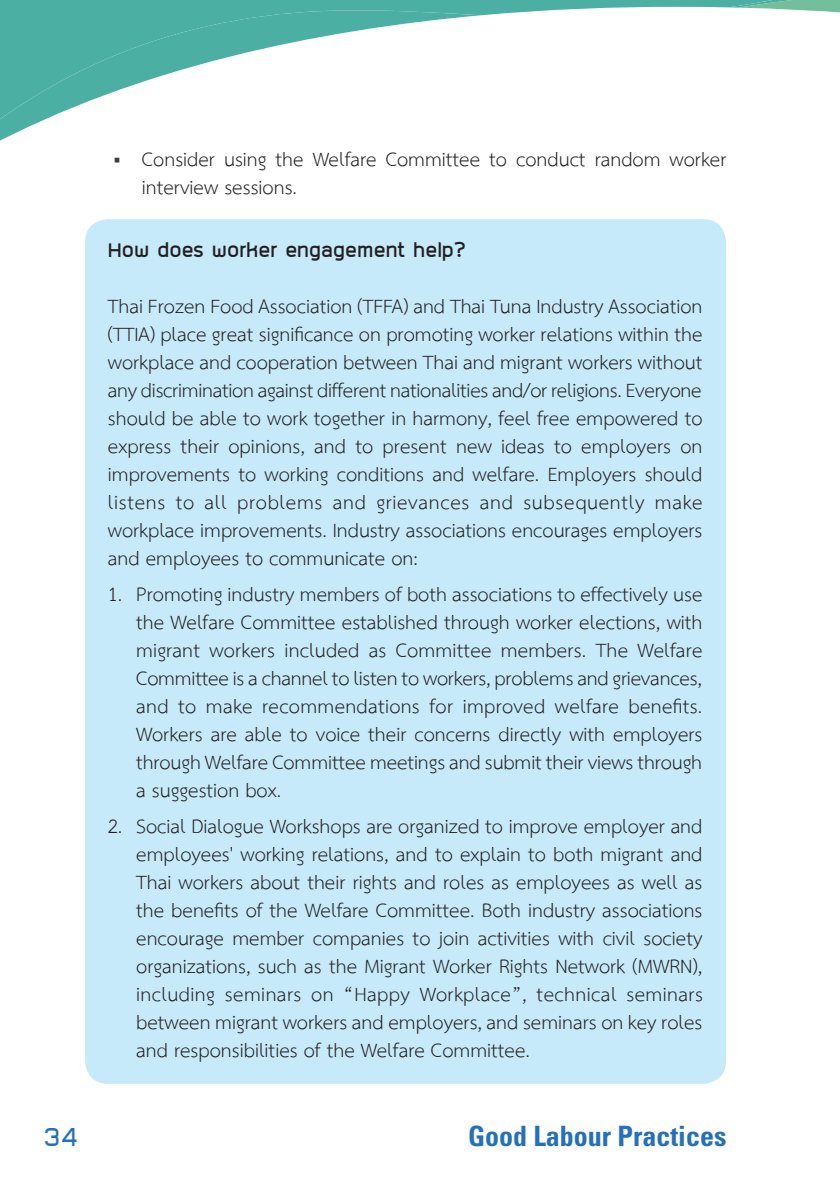
<style>
.page{position:relative;width:840px;height:1191px;background:#fff}
.page>*{position:absolute;margin:0;border:0;box-sizing:border-box;transform-origin:0 0}
.t1{font:32px "Superspace";color:#2570b8}
.body_text{font:28px/28px "TH Sarabun PSK";color:#231f20;text-align:justify}
.t2{font:700 condensed 28px "Univers LT Std";color:#2570b8}
.body_text_bold{font:700 24px "Superspace";color:#231f20}
.s1{color:#3e3e3f}
</style>
<div class="page">
<svg style="left:0;top:0;width:829px;height:129px"></svg>
<div style="left:85px;top:219px;width:640px;height:864px;background:#c6eafa;border-radius:23px"></div>
<p class="body_text" style="left:142px;top:146px;width:585px;text-indent:-28px"><span class="s1">▪</span> Consider using the Welfare Committee to conduct random worker interview sessions.</p>
<p class="body_text_bold" style="left:108px;top:235px;width:359px">How does worker engagement help?</p>
<p class="body_text" style="left:108px;top:293px;width:596px">Thai Frozen Food Association (TFFA) and Thai Tuna Industry Association (TTIA) place great significance on promoting worker relations within the workplace and cooperation between Thai and migrant workers without any discrimination against different nationalities and/or religions. Everyone should be able to work together in harmony, feel free empowered to express their opinions, and to present new ideas to employers on improvements to working conditions and welfare. Employers should listens to all problems and grievances and subsequently make workplace improvements. Industry associations encourages employers and employees to communicate on:</p>
<p class="body_text" style="left:136px;top:581px;width:567px;text-indent:-28px">1. Promoting industry members of both associations to effectively use the Welfare Committee established through worker elections, with migrant workers included as Committee members. The Welfare Committee is a channel to listen to workers, problems and grievances, and to make recommendations for improved welfare benefits.<br>Workers are able to voice their concerns directly with employers through Welfare Committee meetings and submit their views through a suggestion box.</p>
<p class="body_text" style="left:136px;top:813px;width:568px;text-indent:-28px">2. Social Dialogue Workshops are organized to improve employer and employees' working relations, and to explain to both migrant and Thai workers about their rights and roles as employees as well as the benefits of the Welfare Committee. Both industry associations encourage member companies to join activities with civil society organizations, such as the Migrant Worker Rights Network (MWRN), including seminars on “Happy Workplace”, technical seminars between migrant workers and employers, and seminars on key roles and responsibilities of the Welfare Committee.</p>
<p class="t1" style="left:44px;top:1117px;width:36px">34</p>
<p class="t2" style="left:467px;top:1119px;width:260px">Good Labour Practices</p>
</div>
